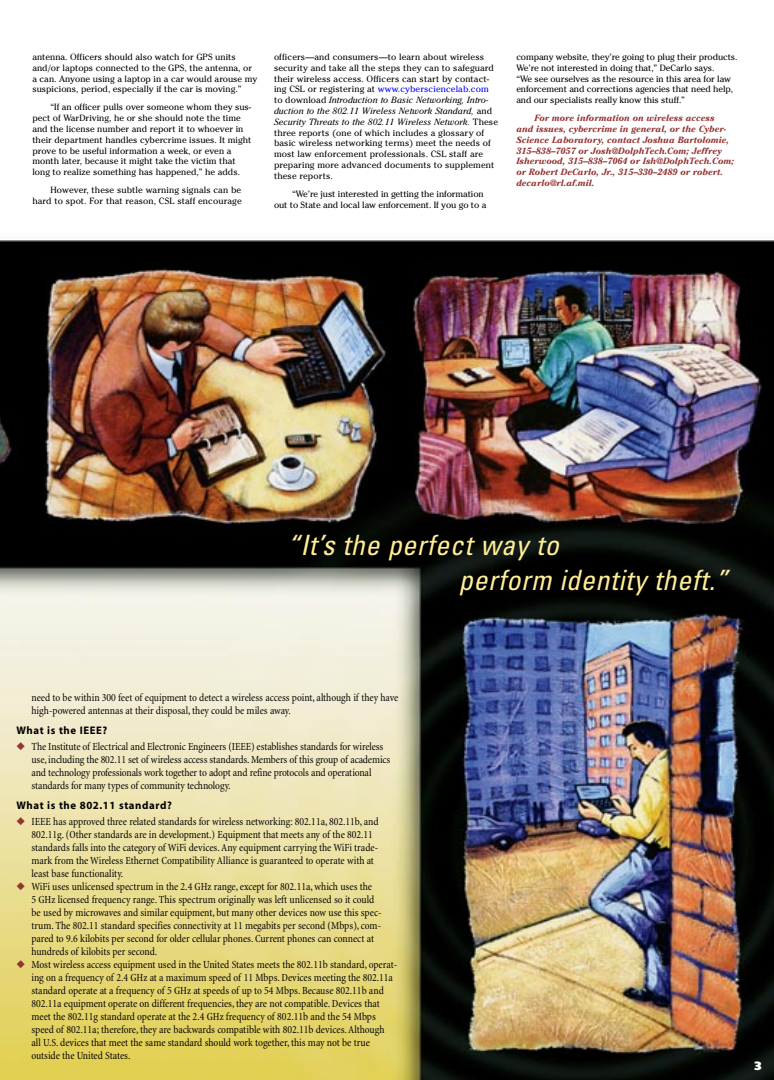
<style>
.page{position:relative;width:774px;height:1080px;background:#fff}
.page>*{position:absolute;margin:0;border:0;box-sizing:border-box;transform-origin:0 0}
.t1{font:italic condensed 28px/35px "Univers";letter-spacing:.02em;color:#ffee96}
.t2{font:900 12px "Frutiger";color:#fff}
.t3{font:condensed 11px/13px "Minion";letter-spacing:-.005em;color:#000}
.t4{font:700 11px "Myriad";letter-spacing:.055em;color:#000}
.t5{font:9px/10.8px "Cheltenham";color:#000}
.t6{font:italic 700 9px/10.8px "Cheltenham";color:#933534}
.s1{color:#00f}
.s2{font-style:italic}
.s3{color:#933534}
</style>
<div class="page">
<img style="left:0;top:240px;width:774px;height:840px">
<p class="t5" style="left:32px;top:52px;width:227px">antenna. Officers should also watch for GPS units and/or laptops connected to the GPS, the antenna, or a can. Anyone using a laptop in a car would arouse my suspicions, period, especially if the car is moving.”</p>
<p class="t5" style="left:32px;top:103px;width:221px;text-indent:18px">“If an officer pulls over someone whom they sus&shy;pect of WarDriving, he or she should note the time and the license number and report it to whoever in their department handles cybercrime issues. It might prove to be useful information a week, or even a month later, because it might take the victim that long to realize something has happened,” he adds.</p>
<p class="t5" style="left:32px;top:186px;width:211px;text-align:right">However, these subtle warning signals can be hard to spot. For that reason, CSL staff encourage</p>
<p class="t5" style="left:274px;top:52px;width:226px">officers—and consumers—to learn about wireless security and take all the steps they can to safeguard their wireless access. Officers can start by contact&shy;ing CSL or registering at <span class="s1">www.cybersciencelab.com </span>to download <span class="s2">Introduction to Basic Networking, Intro&shy;duction to the 802.11 Wireless Network Standard,</span> and <span class="s2">Security Threats to the 802.11 Wireless Network.</span> These three reports (one of which includes a glossary of basic wireless networking terms) meet the needs of most law enforcement professionals. CSL staff are preparing more advanced documents to supplement these reports.</p>
<p class="t5" style="left:274px;top:189px;width:214px;text-align:right">“We’re just interested in getting the information<br>out to State and local law enforcement. If you go to a</p>
<p class="t5" style="left:516px;top:52px;width:223px">company website, they’re going to plug their products.<br>We’re not interested in doing that,” DeCarlo says.<br>“We see ourselves as the resource in this area for law enforcement and corrections agencies that need help, and our specialists really know this stuff.”</p>
<p class="t6" style="left:516px;top:113px;width:219px;text-indent:18px">For more information on wireless access<br>and issues, cybercrime in general, or the Cyber-Science Laboratory, contact Joshua Bartolomie, 315–838–7057 or Josh@DolphTech.Com; Jeffrey Isherwood, 315–838–7064 or Ish@DolphTech.Com; or Robert DeCarlo, Jr., 315–330–2489 or robert. decarlo@rl.af.mil.</p>
<h1 class="t1" style="left:459px;top:530px;width:270px;text-indent:-172px">“It’s the perfect way to<br>perform identity theft.”</h1>
<p class="t3" style="left:31px;top:692px;width:368px">need to be within 300 feet of equipment to detect a wireless access point, although if they have high-powered antennas at their disposal, they could be miles away.</p>
<p class="t4" style="left:16px;top:726px;width:92px">What is the IEEE?</p>
<p class="t3" style="left:31px;top:741px;width:360px;text-indent:-15px"><span class="s3">◆</span> The Institute of Electrical and Electronic Engineers (IEEE) establishes standards for wireless use, including the 802.11 set of wireless access standards. Members of this group of academics and technology professionals work together to adopt and refine protocols and operational standards for many types of community technology.</p>
<p class="t4" style="left:16px;top:801px;width:157px">What is the 802.11 standard?</p>
<p class="t3" style="left:31px;top:816px;width:349px;text-indent:-15px"><span class="s3">◆</span> IEEE has approved three related standards for wireless networking: 802.11a, 802.11b, and 802.11g. (Other standards are in development.) Equipment that meets any of the 802.11 standards falls into the category of WiFi devices. Any equipment carrying the WiFi trade&shy;mark from the Wireless Ethernet Compatibility Alliance is guaranteed to operate with at least base functionality.</p>
<p class="t3" style="left:31px;top:881px;width:352px;text-indent:-15px"><span class="s3">◆</span> WiFi uses unlicensed spectrum in the 2.4 GHz range, except for 802.11a, which uses the<br>5 GHz licensed frequency range. This spectrum originally was left unlicensed so it could be used by microwaves and similar equipment, but many other devices now use this spec&shy;trum. The 802.11 standard specifies connectivity at 11 megabits per second (Mbps), com&shy;pared to 9.6 kilobits per second for older cellular phones. Current phones can connect at hundreds of kilobits per second.</p>
<p class="t3" style="left:31px;top:959px;width:367px;text-indent:-15px"><span class="s3">◆</span> Most wireless access equipment used in the United States meets the 802.11b standard, operat&shy;ing on a frequency of 2.4 GHz at a maximum speed of 11 Mbps. Devices meeting the 802.11a standard operate at a frequency of 5 GHz at speeds of up to 54 Mbps. Because 802.11b and 802.11a equipment operate on different frequencies, they are not compatible. Devices that meet the 802.11g standard operate at the 2.4 GHz frequency of 802.11b and the 54 Mbps speed of 802.11a; therefore, they are backwards compatible with 802.11b devices. Although<br>all U.S. devices that meet the same standard should work together, this may not be true outside the United States.</p>
<p class="t2" style="left:754px;top:1061px;width:9px">3</p>
</div>
